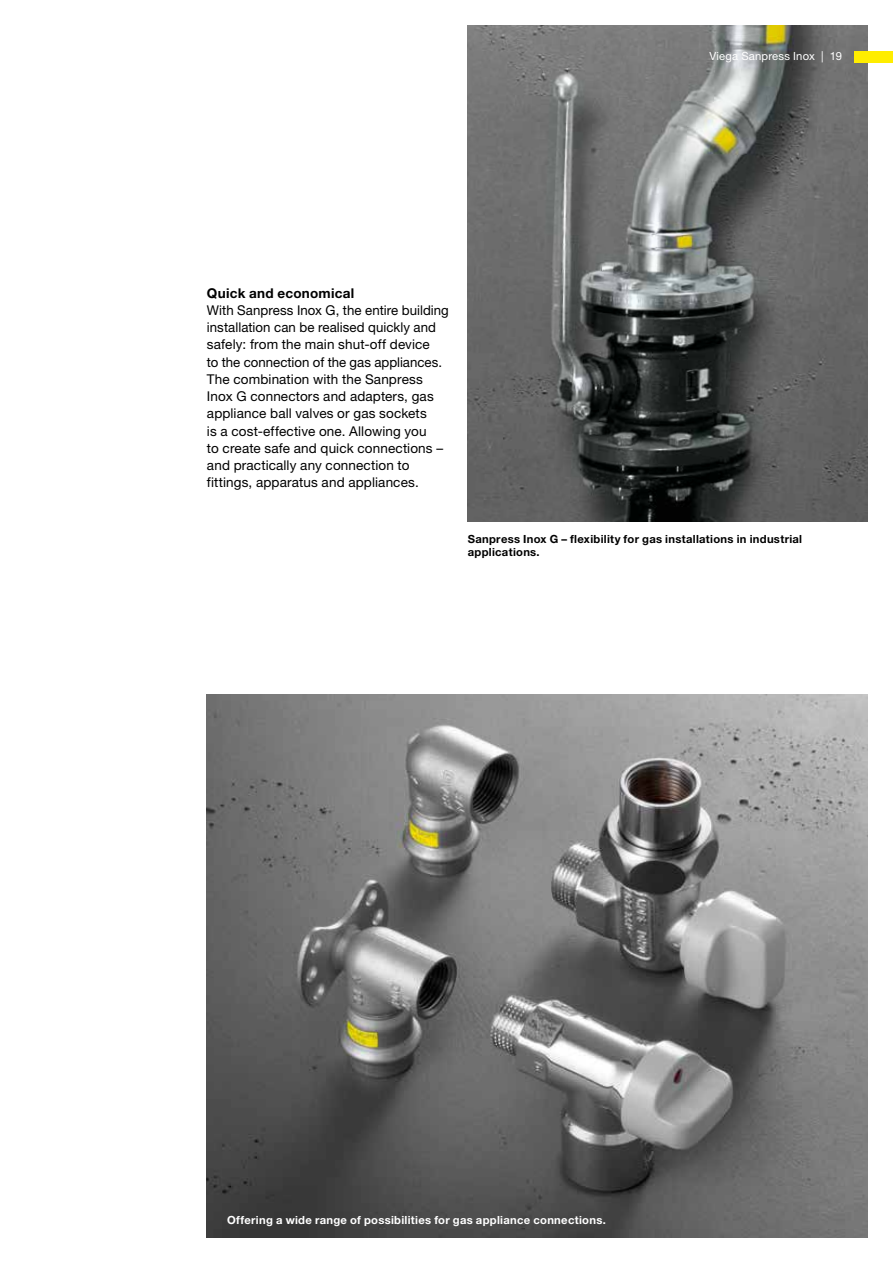
<style>
.page{position:relative;width:893px;height:1263px;background:#fff}
.page>*{position:absolute;margin:0;border:0;box-sizing:border-box;transform-origin:0 0}
.t1{font:13.5px/17.2px "M Ying Hei PR Cfor Viega W4";letter-spacing:.01em;color:#000}
.t2{font:13.5px "M Ying Hei PR Cfor Viega W7";letter-spacing:.02em;color:#000}
.t3{font:11.25px/13.5px "M Ying Hei PR Cfor Viega W7";letter-spacing:.025em;color:#000}
.t4{font:11.25px "M Ying Hei PR Cfor Viega W7";letter-spacing:.025em;color:#fff}
.t5{font:11.25px "M Ying Hei PR Cfor Viega W4";letter-spacing:.015em;color:#fff}
</style>
<div class="page">
<img style="left:207px;top:694px;width:660px;height:543px">
<img style="left:468px;top:26px;width:399px;height:496px">
<div style="left:855px;top:51px;width:38px;height:11px;background:#ffed00"></div>
<p class="t5" style="left:709px;top:49px;width:134px">Viega Sanpress Inox | 19</p>
<p class="t2" style="left:207px;top:284px;width:149px">Quick and economical</p>
<p class="t1" style="left:207px;top:301px;width:243px">With Sanpress Inox G, the entire building installation can be realised quickly and safely: from the main shut-off device<br>to the connection of the gas appliances.<br>The combination with the Sanpress Inox G connectors and adapters, gas appliance ball valves or gas sockets<br>is a cost-effective one. Allowing you<br>to create safe and quick connections – and practically any connection to fittings, apparatus and appliances.</p>
<p class="t3" style="left:468px;top:532px;width:336px">Sanpress Inox G – flexibility for gas installations in industrial applications.</p>
<p class="t4" style="left:227px;top:1213px;width:380px">Offering a wide range of possibilities for gas appliance connections.</p>
</div>
